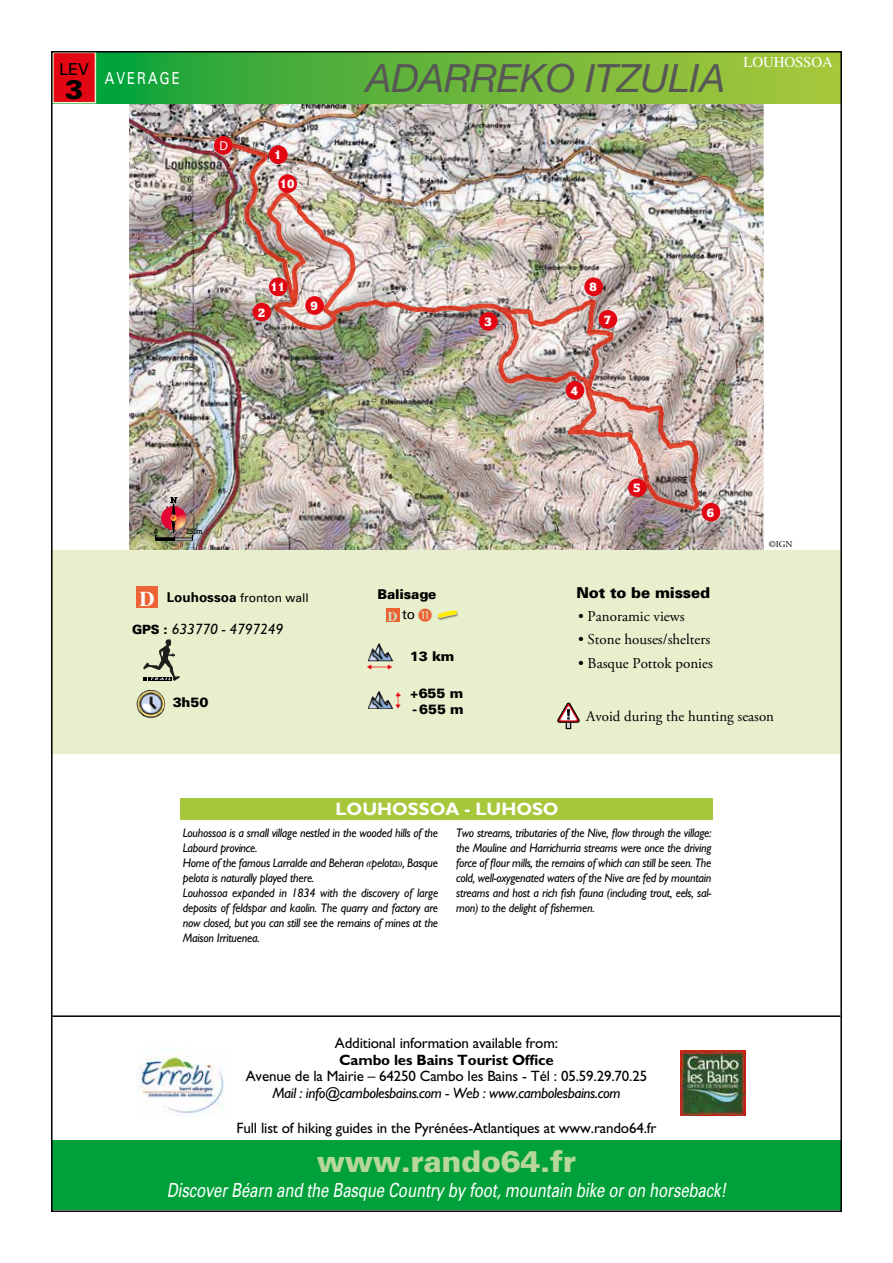
<style>
.page{position:relative;width:893px;height:1263px;background:#fff}
.page>*{position:absolute;margin:0;border:0;box-sizing:border-box;transform-origin:0 0}
.t1{font:italic 39px "Helvetica Neue";letter-spacing:-.01em;color:#575756}
.t2{font:900 30px "Univers";letter-spacing:-.01em;color:#b7d69b}
.t3{font:900 27px "Univers";color:#000}
.t4{font:italic 19.5px "Univers";letter-spacing:-.01em;color:#fff;scale:.77 1}
.t5{font:700 18px "Gill Sans";color:#fff}
.t6{font:16.5px "Univers";letter-spacing:.15em;color:#fff;scale:.8 1}
.t7{font:16.5px "Univers";color:#000}
.t8{font:15px "Gill Sans";letter-spacing:-.01em;color:#000}
.t9{font:15px "Adobe Garamond Pro";color:#000}
.t10{font:italic 15px "Gill Sans";letter-spacing:-.025em;color:#000}
.t11{font:700 15px "Gill Sans";letter-spacing:-.01em;color:#000}
.t12{font:900 15px "Univers";letter-spacing:-.01em;color:#000}
.t13{font:15px "Times";letter-spacing:-.01em;color:#fff}
.t14{font:900 13.5px/20px "Univers";letter-spacing:-.01em;color:#000;text-align:center}
.t15{font:12.9px "Myriad Pro";color:#fff}
.t16{font:italic 12.45px/15px "Gill Sans";letter-spacing:-.02em;color:#000;scale:.95 1}
.t17{font:12px "Univers";color:#000}
.t18{font:900 12px "Quorum";color:#fff}
.t19{font:9px "Adobe Garamond Pro";color:#000}
.t20{font:700 7.65px "Quorum";color:#000;scale:.8 1}
.s1{font-family:"Times";font-weight:700;font-size:21px;color:#fff}
.s2{font-weight:700;font-size:13.5px}
.s3{font-family:"Univers";font-weight:900;font-style:normal;font-size:12.75px}
.s4{font-weight:400}
.s5{font-family:"European Pi One";font-weight:400;color:#ec6335}
</style>
<div class="page">
<img style="left:129px;top:103px;width:635px;height:447px">
<img style="left:232px;top:145px;width:121px;height:185px">
<img style="left:349px;top:248px;width:60px;height:63px">
<img style="left:408px;top:299px;width:206px;height:55px">
<img style="left:498px;top:348px;width:133px;height:57px">
<img style="left:567px;top:402px;width:131px;height:54px">
<img style="left:638px;top:455px;width:63px;height:56px">
<svg style="left:156px;top:497px;width:30px;height:43px"></svg>
<svg style="left:96px;top:54px;width:743px;height:49px;background:#64b53b"></svg>
<div style="left:53px;top:52px;width:42px;height:51px;background:#e30613"></div>
<div style="left:52px;top:52px;width:44px;height:51px;border:2px solid #e7efcd"></div>
<div style="left:51px;top:550px;width:791px;height:204px;background:#e7efcd"></div>
<img style="left:367px;top:643px;width:26px;height:27px">
<img style="left:137px;top:690px;width:28px;height:28px">
<div style="left:180px;top:798px;width:533px;height:21px;background:#a7c83c"></div>
<div style="left:136px;top:587px;width:22px;height:21px;background:#ec6335"></div>
<div style="left:51px;top:1140px;width:791px;height:70px;background:#00a13a"></div>
<div style="left:214px;top:136px;width:19px;height:19px;background:#e30613;border-radius:50%"></div>
<div style="left:269px;top:145px;width:19px;height:19px;background:#e30613;border-radius:50%"></div>
<div style="left:253px;top:303px;width:18px;height:18px;background:#e30613;border-radius:50%"></div>
<div style="left:479px;top:312px;width:19px;height:19px;background:#e30613;border-radius:50%"></div>
<div style="left:566px;top:381px;width:18px;height:19px;background:#e30613;border-radius:50%"></div>
<div style="left:628px;top:478px;width:19px;height:19px;background:#e30613;border-radius:50%"></div>
<div style="left:702px;top:503px;width:18px;height:18px;background:#e30613;border-radius:50%"></div>
<div style="left:598px;top:310px;width:19px;height:19px;background:#e30613;border-radius:50%"></div>
<div style="left:584px;top:277px;width:19px;height:19px;background:#e30613;border-radius:50%"></div>
<div style="left:305px;top:296px;width:19px;height:19px;background:#e30613;border-radius:50%"></div>
<div style="left:278px;top:174px;width:19px;height:19px;background:#e30613;border-radius:50%"></div>
<div style="left:269px;top:277px;width:19px;height:19px;background:#e30613;border-radius:50%"></div>
<img style="left:368px;top:690px;width:33px;height:19px">
<hr style="left:53px;top:1015px;width:787px;height:2px;background:#000">
<img style="left:137px;top:1047px;width:87px;height:69px">
<img style="left:680px;top:1050px;width:66px;height:66px">
<div style="left:386px;top:609px;width:13px;height:13px;background:#ec6335"></div>
<div style="left:437px;top:610px;width:22px;height:11px;background:#000;opacity:.5"></div>
<img style="left:438px;top:610px;width:19px;height:8px">
<div style="left:566px;top:721px;width:5px;height:8px;border:1px solid #000"></div>
<svg style="left:557px;top:703px;width:23px;height:25px"></svg>
<svg style="left:143px;top:639px;width:37px;height:42px"></svg>
<h3 class="t7" style="left:59px;top:59px;width:31px">LEV</h3>
<h3 class="t3" style="left:65px;top:72px;width:20px">3</h3>
<h3 class="t6" style="left:105px;top:68px;width:95px">AVERAGE</h3>
<h1 class="t1" style="left:366px;top:55px;width:361px">ADARREKO ITZULIA</h1>
<p class="t15" style="left:220px;top:138px;width:10px">D</p>
<p class="t18" style="left:274px;top:148px;width:9px">1</p>
<p class="t18" style="left:280px;top:176px;width:16px">10</p>
<p class="t13" style="left:743px;top:54px;width:91px">LOUHOSSOA</p>
<p class="t18" style="left:270px;top:280px;width:16px">11</p>
<p class="t18" style="left:258px;top:305px;width:9px">2</p>
<p class="t18" style="left:310px;top:298px;width:9px">9</p>
<p class="t18" style="left:484px;top:314px;width:9px">3</p>
<p class="t18" style="left:590px;top:280px;width:9px">8</p>
<p class="t18" style="left:604px;top:312px;width:9px">7</p>
<p class="t18" style="left:571px;top:383px;width:9px">4</p>
<p class="t20" style="left:155px;top:527px;width:6px">0</p>
<p class="t20" style="left:187px;top:527px;width:21px">250m</p>
<p class="t17" style="left:140px;top:591px;width:171px"><span class="s1">D</span> <span class="s2">Louhossoa</span> fronton wall</p>
<p class="t10" style="left:132px;top:620px;width:153px"><span class="s3">GPS :</span> 633770 - 4797249</p>
<p class="t14" style="left:173px;top:692px;width:37px">3h50</p>
<p class="t14" style="left:377px;top:584px;width:61px">Balisage<br><sub>D</sub> <span class="s4">to</span> <span class="s5">K</span></p>
<p class="t14" style="left:410px;top:646px;width:46px">13 km</p>
<p class="t14" style="left:410px;top:683px;width:55px">+655 m</p>
<p class="t14" style="left:412px;top:699px;width:53px">- 655 m</p>
<p class="t18" style="left:633px;top:481px;width:9px">5</p>
<p class="t18" style="left:707px;top:505px;width:9px">6</p>
<p class="t12" style="left:576px;top:583px;width:135px">Not to be missed</p>
<p class="t9" style="left:578px;top:607px;width:108px">• Panoramic views</p>
<p class="t9" style="left:578px;top:631px;width:134px">• Stone houses/shelters</p>
<p class="t9" style="left:578px;top:654px;width:136px">• Basque Pottok ponies</p>
<p class="t19" style="left:769px;top:539px;width:25px">©IGN</p>
<p class="t9" style="left:586px;top:708px;width:189px">Avoid during the hunting season</p>
<h3 class="t5" style="left:336px;top:799px;width:225px">LOUHOSSOA - LUHOSO</h3>
<p class="t16" style="left:183px;top:826px;width:270px">Louhossoa is a small village nestled in the wooded hills of the Labourd province.<br>Home of the famous Larralde and Beheran «pelota», Basque pelota is naturally played there.<br>Louhossoa expanded in 1834 with the discovery of large deposits of feldspar and kaolin. The quarry and factory are now closed, but you can still see the remains of mines at the Maison Irrituenea.</p>
<p class="t16" style="left:456px;top:826px;width:270px;text-align:justify">Two streams, tributaries of the Nive, flow through the village: the Mouline and Harrichurria streams were once the driving force of flour mills, the remains of which can still be seen. The cold, well-oxygenated waters of the Nive are fed by mountain streams and host a rich fish fauna (including trout, eels, sal&shy;mon) to the delight of fishermen.</p>
<p class="t8" style="left:335px;top:1035px;width:225px">Additional information available from:</p>
<p class="t11" style="left:339px;top:1051px;width:216px">Cambo les Bains Tourist Office</p>
<p class="t8" style="left:246px;top:1068px;width:403px">Avenue de la Mairie – 64250 Cambo les Bains - Tél : 05.59.29.70.25</p>
<p class="t10" style="left:272px;top:1084px;width:350px">Mail : info@cambolesbains.com - Web : www.cambolesbains.com</p>
<p class="t8" style="left:237px;top:1119px;width:421px">Full list of hiking guides in the Pyrénées-Atlantiques at www.rando64.fr</p>
<h2 class="t2" style="left:317px;top:1142px;width:261px">www.rando64.fr</h2>
<h3 class="t4" style="left:167px;top:1179px;width:728px">Discover Béarn and the Basque Country by foot, mountain bike or on horseback!</h3>
</div>
